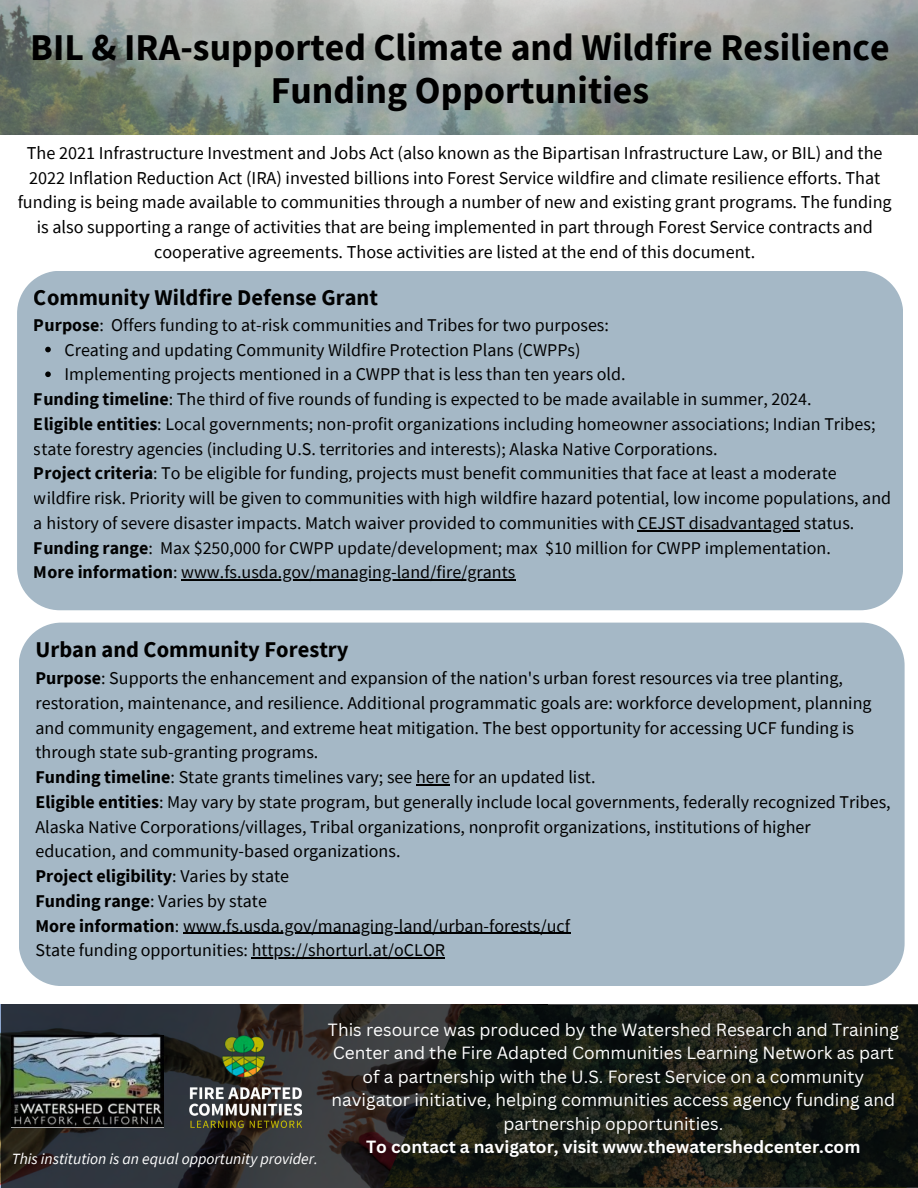
<style>
.page{position:relative;width:918px;height:1188px;background:#fff}
.page>*{position:absolute;margin:0;border:0;box-sizing:border-box;transform-origin:0 0}
.t1{font:700 37.8px/43.8px "Source Sans Pro";color:#000;text-align:center}
.t2{font:700 22.5px "Source Sans Pro";color:#000}
.t3{font:18.15px/24.8px "Source Sans Pro";color:#000;text-align:center}
.t4{font:18px/24.8px "Source Sans Pro";color:#000}
.t5{font:17.25px/23.5px "Canva Sans";color:#fff;text-align:center}
.t6{font:italic 15.6px "Source Sans Pro";color:#fff}
.s1{font-weight:700}
</style>
<div class="page">
<div style="left:17px;top:271px;width:886px;height:339px;background:#a5b8c6"></div>
<svg style="left:45px;top:347px;width:6px;height:5px"></svg>
<svg style="left:45px;top:371px;width:6px;height:6px"></svg>
<hr style="left:638px;top:530px;width:162px;height:1px;background:#000">
<hr style="left:181px;top:580px;width:334px;height:1px;background:#000">
<div style="left:19px;top:623px;width:886px;height:363px;background:#a5b8c6"></div>
<hr style="left:416px;top:784px;width:34px;height:1px;background:#000">
<hr style="left:183px;top:933px;width:387px;height:1px;background:#000">
<hr style="left:252px;top:957px;width:193px;height:2px;background:#000">
<img style="left:1px;top:0;width:917px;height:135px">
<svg style="left:1px;top:1004px;width:917px;height:184px;background:#1f211e"></svg>
<img style="left:12px;top:1036px;width:152px;height:92px">
<img style="left:190px;top:1036px;width:111px;height:92px">
<h2 class="t1" style="left:30px;top:24px;width:861px">BIL &amp; IRA-supported Climate and Wildfire Resilience<br>Funding Opportunities</h2>
<p class="t3" style="left:18px;top:140px;width:876px">The 2021 Infrastructure Investment and Jobs Act (also known as the Bipartisan Infrastructure Law, or BIL) and the 2022 Inflation Reduction Act (IRA) invested billions into Forest Service wildfire and climate resilience efforts. That funding is being made available to communities through a number of new and existing grant programs. The funding is also supporting a range of activities that are being implemented in part through Forest Service contracts and cooperative agreements. Those activities are listed at the end of this document.</p>
<p class="t2" style="left:34px;top:283px;width:346px">Community Wildfire Defense Grant</p>
<p class="t4" style="left:34px;top:312px;width:576px"><span class="s1">Purpose</span>: Offers funding to at-risk communities and Tribes for two purposes:</p>
<p class="t4" style="left:64px;top:337px;width:518px">Creating and updating Community Wildfire Protection Plans (CWPPs)</p>
<p class="t4" style="left:64px;top:362px;width:563px">Implementing projects mentioned in a CWPP that is less than ten years old.</p>
<p class="t4" style="left:34px;top:386px;width:779px"><span class="s1">Funding timeline</span>: The third of five rounds of funding is expected to be made available in summer, 2024.</p>
<p class="t4" style="left:34px;top:411px;width:843px"><span class="s1">Eligible entities</span>: Local governments; non-profit organizations including homeowner associations; Indian Tribes;</p>
<p class="t4" style="left:34px;top:436px;width:685px">state forestry agencies (including U.S. territories and interests); Alaska Native Corporations.</p>
<p class="t4" style="left:34px;top:461px;width:804px"><span class="s1">Project criteria</span>: To be eligible for funding, projects must benefit communities that face at least a moderate</p>
<p class="t4" style="left:34px;top:485px;width:859px">wildfire risk. Priority will be given to communities with high wildfire hazard potential, low income populations, and</p>
<p class="t4" style="left:34px;top:510px;width:822px">a history of severe disaster impacts. Match waiver provided to communities with CEJST disadvantaged status.</p>
<p class="t4" style="left:34px;top:535px;width:798px"><span class="s1">Funding range</span>: Max $250,000 for CWPP update/development; max $10 million for CWPP implementation.</p>
<p class="t4" style="left:34px;top:560px;width:483px"><span class="s1">More information</span>: www.fs.usda.gov/managing-land/fire/grants</p>
<p class="t2" style="left:36px;top:635px;width:315px">Urban and Community Forestry</p>
<p class="t4" style="left:36px;top:665px;width:857px"><span class="s1">Purpose</span>: Supports the enhancement and expansion of the nation's urban forest resources via tree planting, restoration, maintenance, and resilience. Additional programmatic goals are: workforce development, planning and community engagement, and extreme heat mitigation. The best opportunity for accessing UCF funding is through state sub-granting programs.<br><span class="s1">Funding timeline</span>: State grants timelines vary; see here for an updated list.<br><span class="s1">Eligible entities</span>: May vary by state program, but generally include local governments, federally recognized Tribes, Alaska Native Corporations/villages, Tribal organizations, nonprofit organizations, institutions of higher education, and community-based organizations.<br><span class="s1">Project eligibility</span>: Varies by state<br><span class="s1">Funding range</span>: Varies by state<br><span class="s1">More information</span>: www.fs.usda.gov/managing-land/urban-forests/ucf</p>
<h1 class="t4" style="left:36px;top:938px;width:411px">State funding opportunities: https://shorturl.at/oCLOR</h1>
<h2 class="t6" style="left:12px;top:1149px;width:308px">This institution is an equal opportunity provider.</h2>
<p class="t5" style="left:328px;top:1017px;width:572px">This resource was produced by the Watershed Research and Training Center and the Fire Adapted Communities Learning Network as part of a partnership with the U.S. Forest Service on a community navigator initiative, helping communities access agency funding and partnership opportunities.<br><span class="s1">To contact a navigator, visit www.thewatershedcenter.com</span></p>
</div>
